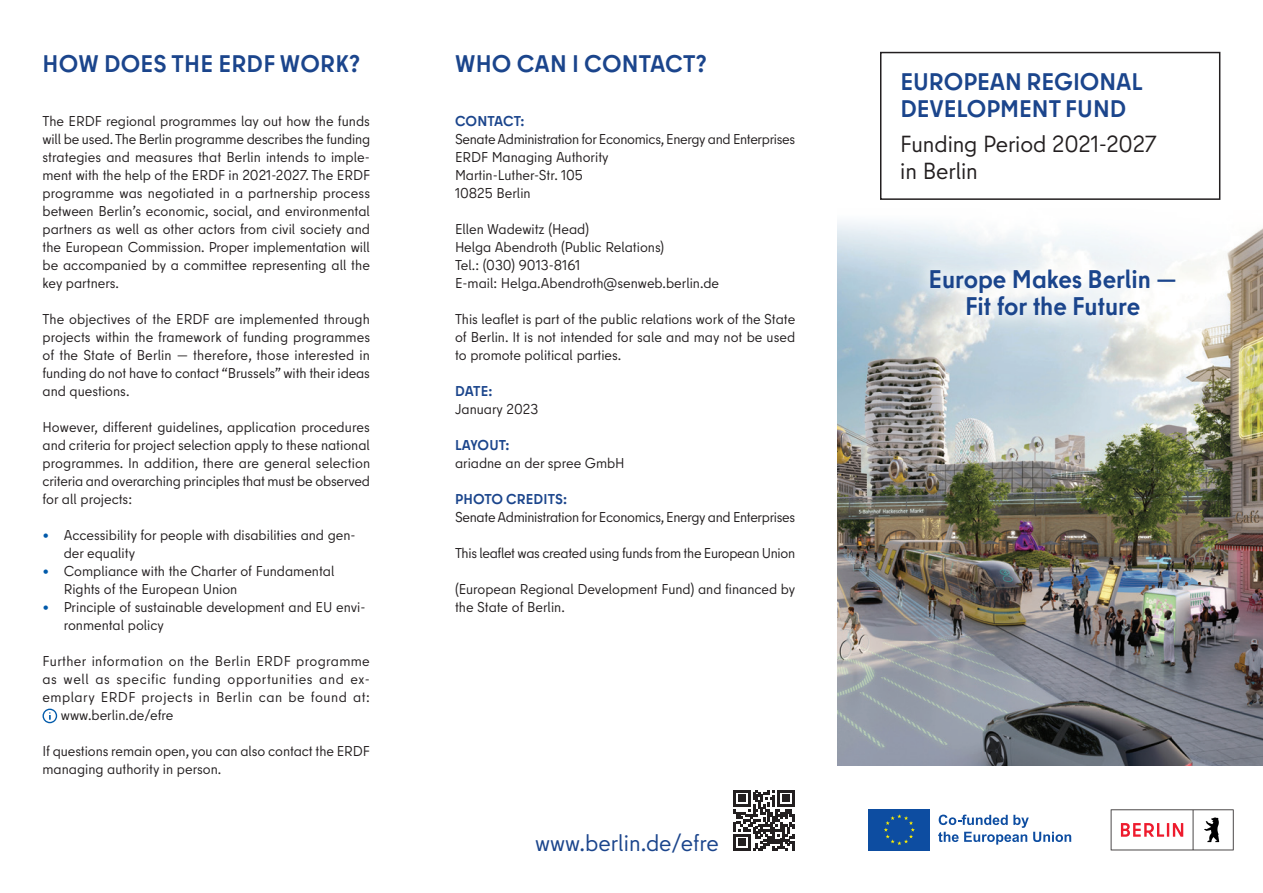
<style>
.page{position:relative;width:1263px;height:893px;background:#fff}
.page>*{position:absolute;margin:0;border:0;box-sizing:border-box;transform-origin:0 0}
.Webadresse{font:700 25.5px/27px "Berlin Type";letter-spacing:-.005em;color:#1b458c;text-align:center}
.H2_neu{font:700 24px "Berlin Type";letter-spacing:.01em;color:#1b458c}
.Webadresse-2{font:700 24px/27px "Berlin Type";color:#1b458c}
.Webadresse-3{font:23.25px/27px "Berlin Type";letter-spacing:-.005em;color:#231f20}
.Webadresse-4{font:23.25px "Berlin Type";color:#1b458c}
.Copy_9_5_pt{font:14.25px/18px "Berlin Type";color:#231f20}
.Kontakt{font:14.25px "Berlin Type";color:#231f20}
.Copy_9_5_pt-2{font:14.25px "Berlin Type";letter-spacing:-.02em;color:#231f20}
.Kontakt-2{font:14.25px "Berlin Type";letter-spacing:-.02em;color:#231f20}
.Copy_9_5_pt-3{font:14.25px "Berlin Type";letter-spacing:.025em;color:#231f20}
.Copy_9_5_pt-4{font:14.25px "Berlin Type";letter-spacing:.04em;color:#231f20}
.Copy_9_5_pt-5{font:14.25px "Berlin Type";letter-spacing:.035em;color:#231f20}
.H3_neu{font:700 14.25px "Berlin Type";letter-spacing:.01em;color:#1b458c}
.s1{font-size:15px;color:#015aaa}
</style>
<div class="page">
<svg style="left:43px;top:709px;width:14px;height:14px"></svg>
<svg style="left:733px;top:790px;width:62px;height:61px"></svg>
<div style="left:880px;top:52px;width:340px;height:148px;background:#fff;border:2px solid #231f20"></div>
<img style="left:838px;top:221px;width:425px;height:544px">
<svg style="left:901px;top:241px;width:298px;height:104px"></svg>
<svg style="left:916px;top:256px;width:273px;height:74px"></svg>
<svg style="left:868px;top:850px;width:62px;height:1px"></svg>
<div style="left:868px;top:809px;width:62px;height:41px;background:#0d4da1"></div>
<svg style="left:884px;top:814px;width:31px;height:31px"></svg>
<svg style="left:938px;top:815px;width:133px;height:30px"></svg>
<svg style="left:1111px;top:809px;width:122px;height:41px"></svg>
<h2 class="H2_neu" style="left:43px;top:48px;width:319px">HOW DOES THE ERDF WORK?</h2>
<p class="Copy_9_5_pt" style="left:43px;top:112px;width:329px;text-align:justify">The ERDF regional programmes lay out how the funds will be used. The Berlin programme describes the funding strategies and measures that Berlin intends to imple&shy;ment with the help of the ERDF in 2021-2027. The ERDF programme was negotiated in a partnership process between Berlin’s economic, social, and environmental partners as well as other actors from civil society and the European Commission. Proper implementation will be accompanied by a committee representing all the key partners.</p>
<p class="Copy_9_5_pt" style="left:43px;top:310px;width:329px;text-align:justify">The objectives of the ERDF are implemented through projects within the framework of funding programmes of the State of Berlin — therefore, those interested in funding do not have to contact “Brussels” with their ideas and questions.</p>
<p class="Copy_9_5_pt" style="left:43px;top:418px;width:329px;text-align:justify">However, different guidelines, application procedures and criteria for project selection apply to these national programmes. In addition, there are general selection criteria and overarching principles that must be observed for all projects:</p>
<p class="Copy_9_5_pt" style="left:64px;top:526px;width:293px;text-indent:-21px"><span class="s1">•</span> Accessibility for people with disabilities and gen&shy;der equality</p>
<p class="Copy_9_5_pt" style="left:64px;top:562px;width:272px;text-indent:-21px"><span class="s1">•</span> Compliance with the Charter of Fundamental<br>Rights of the European Union</p>
<p class="Copy_9_5_pt" style="left:64px;top:598px;width:303px;text-indent:-21px"><span class="s1">•</span> Principle of sustainable development and EU envi&shy;ronmental policy</p>
<p class="Copy_9_5_pt-3" style="left:43px;top:652px;width:329px">Further information on the Berlin ERDF programme</p>
<p class="Copy_9_5_pt-4" style="left:43px;top:670px;width:329px">as well as specific funding opportunities and ex-</p>
<p class="Copy_9_5_pt-5" style="left:43px;top:688px;width:329px">emplary ERDF projects in Berlin can be found at:</p>
<p class="Copy_9_5_pt" style="left:61px;top:706px;width:114px">www.berlin.de/efre</p>
<p class="Copy_9_5_pt" style="left:43px;top:742px;width:329px">If questions remain open, you can also contact the ERDF managing authority in person.</p>
<h2 class="H2_neu" style="left:455px;top:48px;width:253px">WHO CAN I CONTACT?</h2>
<h3 class="H3_neu" style="left:455px;top:112px;width:71px">CONTACT:</h3>
<p class="Kontakt-2" style="left:455px;top:130px;width:342px">Senate Administration for Economics, Energy and Enterprises</p>
<p class="Kontakt" style="left:455px;top:148px;width:155px">ERDF Managing Authority</p>
<p class="Kontakt" style="left:455px;top:166px;width:129px">Martin-Luther-Str. 105</p>
<p class="Kontakt" style="left:455px;top:184px;width:77px">10825 Berlin</p>
<p class="Kontakt" style="left:455px;top:220px;width:136px">Ellen Wadewitz (Head)</p>
<p class="Kontakt" style="left:455px;top:238px;width:211px">Helga Abendroth (Public Relations)</p>
<p class="Kontakt" style="left:455px;top:256px;width:127px">Tel.: (030) 9013-8161</p>
<p class="Kontakt" style="left:455px;top:274px;width:265px">E-mail: Helga.Abendroth@senweb.berlin.de</p>
<p class="Copy_9_5_pt" style="left:455px;top:310px;width:342px;text-align:justify">This leaflet is part of the public relations work of the State of Berlin. It is not intended for sale and may not be used to promote political parties.</p>
<h3 class="H3_neu" style="left:455px;top:382px;width:39px">DATE:</h3>
<p class="Copy_9_5_pt" style="left:455px;top:400px;width:85px">January 2023</p>
<h3 class="H3_neu" style="left:455px;top:436px;width:56px">LAYOUT:</h3>
<p class="Copy_9_5_pt" style="left:455px;top:454px;width:171px">ariadne an der spree GmbH</p>
<h3 class="H3_neu" style="left:455px;top:490px;width:114px">PHOTO CREDITS:</h3>
<p class="Copy_9_5_pt-2" style="left:455px;top:508px;width:342px">Senate Administration for Economics, Energy and Enterprises</p>
<p class="Copy_9_5_pt-2" style="left:455px;top:544px;width:342px">This leaflet was created using funds from the European Union</p>
<p class="Copy_9_5_pt" style="left:455px;top:580px;width:342px">(European Regional Development Fund) and financed by the State of Berlin.</p>
<p class="Webadresse-4" style="left:535px;top:829px;width:185px">www.berlin.de/efre</p>
<p class="Webadresse-2" style="left:900px;top:68px;width:244px">EUROPEAN REGIONAL<br>DEVELOPMENT FUND</p>
<p class="Webadresse-3" style="left:900px;top:130px;width:258px">Funding Period 2021-2027 in Berlin</p>
<p class="Webadresse" style="left:928px;top:266px;width:250px">Europe Makes Berlin —<br>Fit for the Future</p>
</div>
